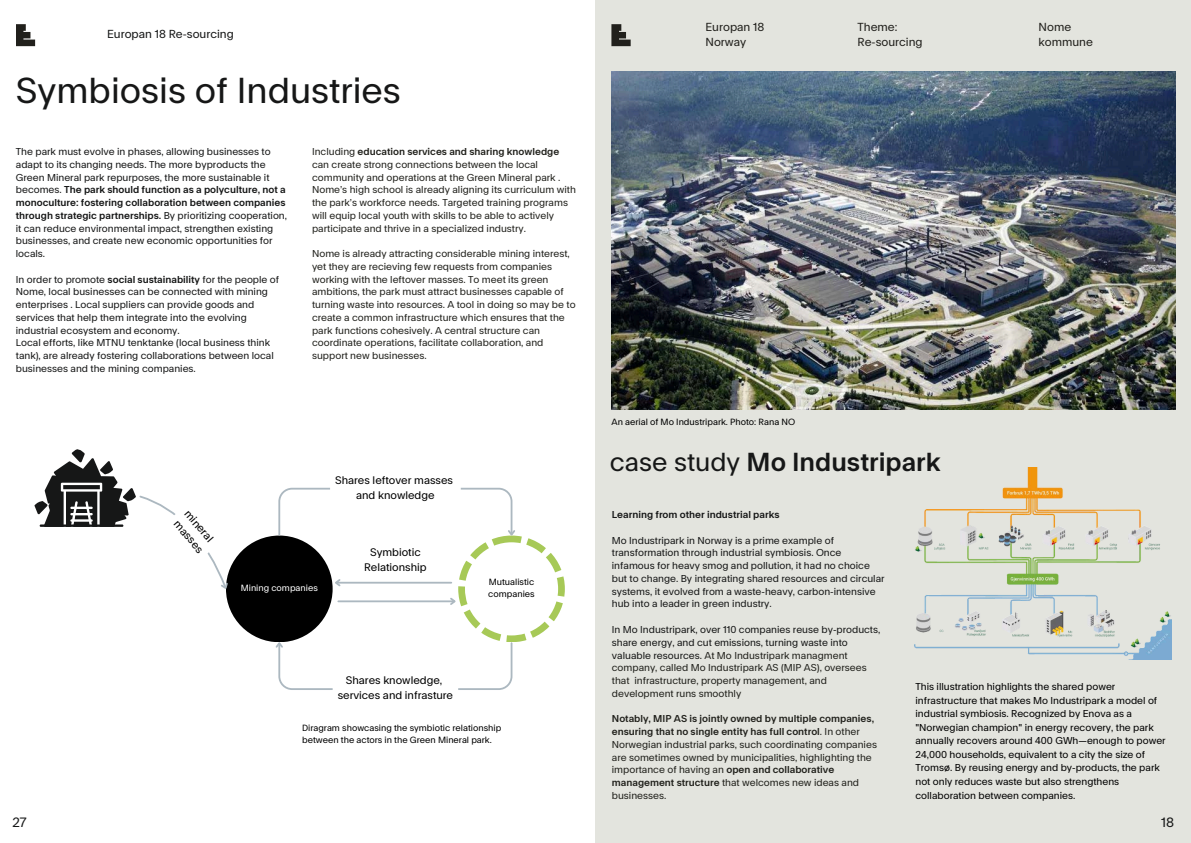
<style>
.page{position:relative;width:1191px;height:843px;background:#fff}
.page>*{position:absolute;margin:0;border:0;box-sizing:border-box;transform-origin:0 0}
.t1{font:36px "FT Blank";color:#161717}
.t2{font:600 26px "FT Blank";color:#161717}
.t3{font:13.5px "FT Blank";color:#161717}
.t4{font:11.6px/15.8px "FT Blank";color:#21201c}
.t5{font:11.6px "FT Blank";color:#161717}
.t6{font:11px/14.6px "FT Blank";color:#000;text-align:center}
.t7{font:10px/12.8px "FT Blank";color:#21211c}
.t8{font:10px/12.8px "FT Blank";color:#161717}
.t9{font:10px/13.5px "FT Blank";color:#000}
.t10{font:600 10px "FT Blank";color:#161717}
.t11{font:9px/11.9px "FT Blank";color:#000}
.t12{font:9px "FT Blank";color:#fff}
.s1{font-weight:600}
.s2{font-weight:400}
.s3{color:#161717}
</style>
<div class="page">
<div style="left:595px;top:0;width:595px;height:842px;background:#e3e4de"></div>
<div style="left:226px;top:535px;width:106px;height:107px;background:#000;border-radius:50%"></div>
<svg style="left:275px;top:487px;width:289px;height:203px"></svg>
<svg style="left:34px;top:449px;width:207px;height:140px"></svg>
<img style="left:914px;top:467px;width:257px;height:192px">
<img style="left:611px;top:71px;width:563px;height:338px">
<svg style="left:611px;top:24px;width:19px;height:22px"></svg>
<svg style="left:16px;top:24px;width:19px;height:22px"></svg>
<h2 class="t5" style="left:107px;top:29px;width:128px">Europan 18 Re-sourcing</h2>
<h4 class="t1" style="left:16px;top:75px;width:386px">Symbiosis of Industries</h4>
<p class="t8" style="left:16px;top:145px;width:273px">The park must evolve in phases, allowing businesses to adapt to its changing needs. The more byproducts the Green Mineral park repurposes, the more sustainable it becomes. <span class="s1">The park should function as a polyculture, not a monoculture: fostering collaboration between companies through strategic partnerships.</span> By prioritizing cooperation, it can reduce environmental impact, strengthen existing businesses, and create new economic opportunities for locals.</p>
<p class="t8" style="left:16px;top:273px;width:265px">In order to promote <span class="s1">social sustainability</span> for the people of Nome, local businesses can be connected with mining enterprises . Local suppliers can provide goods and services that help them integrate into the evolving industrial ecosystem and economy.<br>Local efforts, like MTNU tenktanke (local business think tank), are already fostering collaborations between local businesses and the mining companies.</p>
<h4 class="t7" style="left:312px;top:145px;width:265px">Including <span class="s1">education services and sharing knowledge </span>can create strong connections between the local community and operations at the Green Mineral park .<br>Nome’s high school is already aligning its curriculum with the park’s workforce needs. Targeted training programs will equip local youth with skills to be able to actively participate and thrive in a specialized industry.</h4>
<h4 class="t7" style="left:312px;top:247px;width:265px">Nome is already attracting considerable mining interest, yet they are recieving few requests from companies working with the leftover masses. To meet its green ambitions, the park must attract businesses capable of turning waste into resources. A tool in doing so may be to create a common infrastructure which ensures that the park functions cohesively. A central structure can coordinate operations, facilitate collaboration, and support new businesses.</h4>
<h3 class="t3" style="left:12px;top:816px;width:16px">27</h3>
<p class="t6" style="left:192px;top:507px;width:41px;text-align:left;rotate:49deg">mineral masses</p>
<p class="t6" style="left:335px;top:473px;width:119px">Shares leftover masses and knowledge</p>
<h4 class="t6" style="left:364px;top:545px;width:64px">Symbiotic<br>Relationship</h4>
<h3 class="t12" style="left:241px;top:584px;width:79px">Mining companies</h3>
<h1 class="t11" style="left:488px;top:576px;width:48px">Mutualistic companies</h1>
<p class="t6" style="left:337px;top:673px;width:117px">Shares knowledge, services and infrasture</p>
<p class="t11" style="left:302px;top:721px;width:201px">Diragram showcasing the symbiotic relationship between the actors in the Green Mineral park.</p>
<h3 class="t4" style="left:705px;top:19px;width:60px">Europan 18<br>Norway</h3>
<p class="t4" style="left:857px;top:19px;width:67px">Theme:<br>Re-sourcing</p>
<h4 class="t4" style="left:1038px;top:19px;width:56px">Nome kommune</h4>
<h3 class="t11" style="left:611px;top:416px;width:185px">An aerial of Mo Industripark. Photo: Rana NO</h3>
<h3 class="t2" style="left:610px;top:450px;width:332px"><span class="s2">case study</span> Mo Industripark</h3>
<p class="t10" style="left:611px;top:510px;width:169px">Learning from other industrial parks</p>
<p class="t8" style="left:611px;top:534px;width:274px">Mo Industripark in Norway is a prime example of transformation through industrial symbiosis. Once infamous for heavy smog and pollution, it had no choice but to change. By integrating shared resources and circular systems, it evolved from a waste-heavy, carbon-intensive hub into a leader in green industry.</p>
<p class="t7" style="left:611px;top:623px;width:270px"><span class="s3">In Mo Industripark, over 110 companies reuse by-products, share energy, and cut emissions, turning waste into valuable resources.</span> At Mo Industripark managment company, called Mo Industripark AS (MIP AS), oversees that infrastructure, property management, and development runs smoothly</p>
<h4 class="t7" style="left:611px;top:712px;width:266px"><span class="s1">Notably, MIP AS is jointly owned by multiple companies, ensuring that no single entity has full control</span>. In other Norwegian industrial parks, such coordinating companies are sometimes owned by municipalities, highlighting the importance of having an <span class="s1">open and collaborative management structure</span> that welcomes new ideas and businesses.</h4>
<p class="t9" style="left:915px;top:680px;width:252px">This illustration highlights the shared power infrastructure that makes Mo Industripark a model of industrial symbiosis. Recognized by Enova as a "Norwegian champion" in energy recovery, the park annually recovers around 400 GWh—enough to power 24,000 households, equivalent to a city the size of Tromsø. By reusing energy and by-products, the park not only reduces waste but also strengthens collaboration between companies.</p>
<p class="t3" style="left:1160px;top:816px;width:15px">18</p>
</div>
